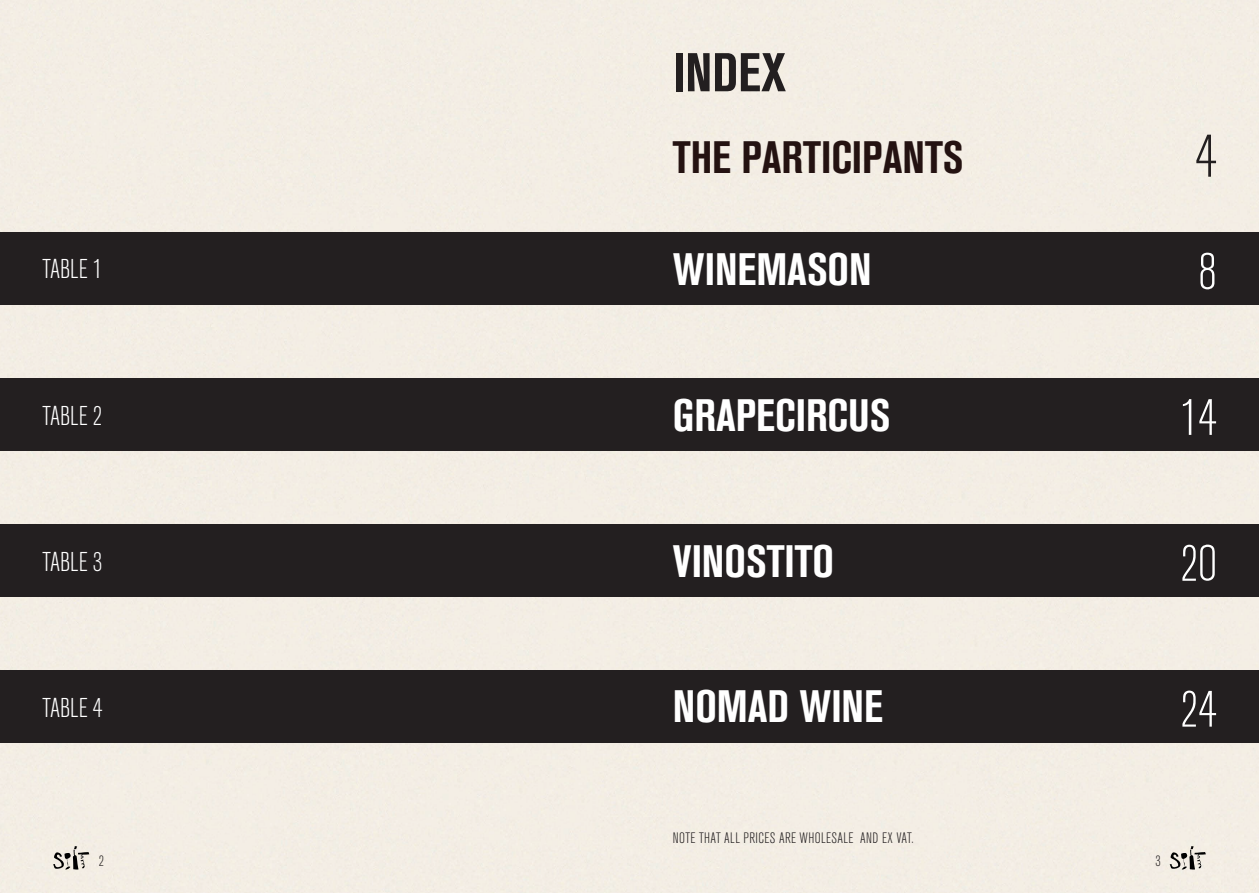
<style>
.page{position:relative;width:1259px;height:893px;background:#f3eee4}
.page>*{position:absolute;margin:0;border:0;box-sizing:border-box;transform-origin:0 0}
.t1{font:300 condensed 60px "Akzidenz Grotesk BQ";color:#231f20}
.t2{font:54px "Akzidenz Grotesk BQ Bd Cnd Alt";color:#231f20}
.t3{font:300 condensed 51px "Akzidenz Grotesk BQ";color:#fff}
.t4{font:45px "Akzidenz Grotesk BQ Bd Cnd Alt";color:#fff}
.t5{font:45px "Akzidenz Grotesk BQ Bd Cnd Alt";color:#241211}
.t6{font:300 condensed 27px "Akzidenz Grotesk BQ";color:#fff}
.t7{font:300 condensed 15px "Akzidenz Grotesk BQ";letter-spacing:.025em;color:#231f20}
</style>
<div class="page">
<svg style="left:53px;top:846px;width:36px;height:24px"></svg>
<svg style="left:1169px;top:846px;width:36px;height:24px"></svg>
<div style="left:0;top:233px;width:1259px;height:72px;background:#231f20"></div>
<div style="left:0;top:379px;width:1259px;height:72px;background:#231f20"></div>
<div style="left:0;top:524px;width:1259px;height:73px;background:#231f20"></div>
<div style="left:0;top:670px;width:1259px;height:73px;background:#231f20"></div>
<h3 class="t6" style="left:43px;top:255px;width:61px">TABLE 1</h3>
<h3 class="t6" style="left:43px;top:401px;width:61px">TABLE 2</h3>
<h2 class="t2" style="left:673px;top:42px;width:115px">INDEX</h2>
<h3 class="t5" style="left:673px;top:131px;width:292px">THE PARTICIPANTS</h3>
<h1 class="t1" style="left:1195px;top:124px;width:23px">4</h1>
<h3 class="t4" style="left:673px;top:243px;width:200px">WINEMASON</h3>
<h3 class="t3" style="left:1198px;top:244px;width:20px">8</h3>
<h3 class="t4" style="left:673px;top:389px;width:219px">GRAPECIRCUS</h3>
<h3 class="t3" style="left:1180px;top:390px;width:38px">14</h3>
<h3 class="t6" style="left:43px;top:547px;width:61px">TABLE 3</h3>
<h3 class="t4" style="left:673px;top:535px;width:163px">VINOSTITO</h3>
<h3 class="t3" style="left:1180px;top:536px;width:38px">20</h3>
<h3 class="t6" style="left:43px;top:693px;width:61px">TABLE 4</h3>
<h3 class="t4" style="left:673px;top:681px;width:211px">NOMAD WINE</h3>
<h3 class="t3" style="left:1180px;top:682px;width:38px">24</h3>
<p class="t7" style="left:673px;top:830px;width:242px">NOTE THAT ALL PRICES ARE WHOLESALE AND EX VAT.</p>
<p class="t7" style="left:99px;top:852px;width:7px">2</p>
<p class="t7" style="left:1155px;top:852px;width:7px">3</p>
</div>
